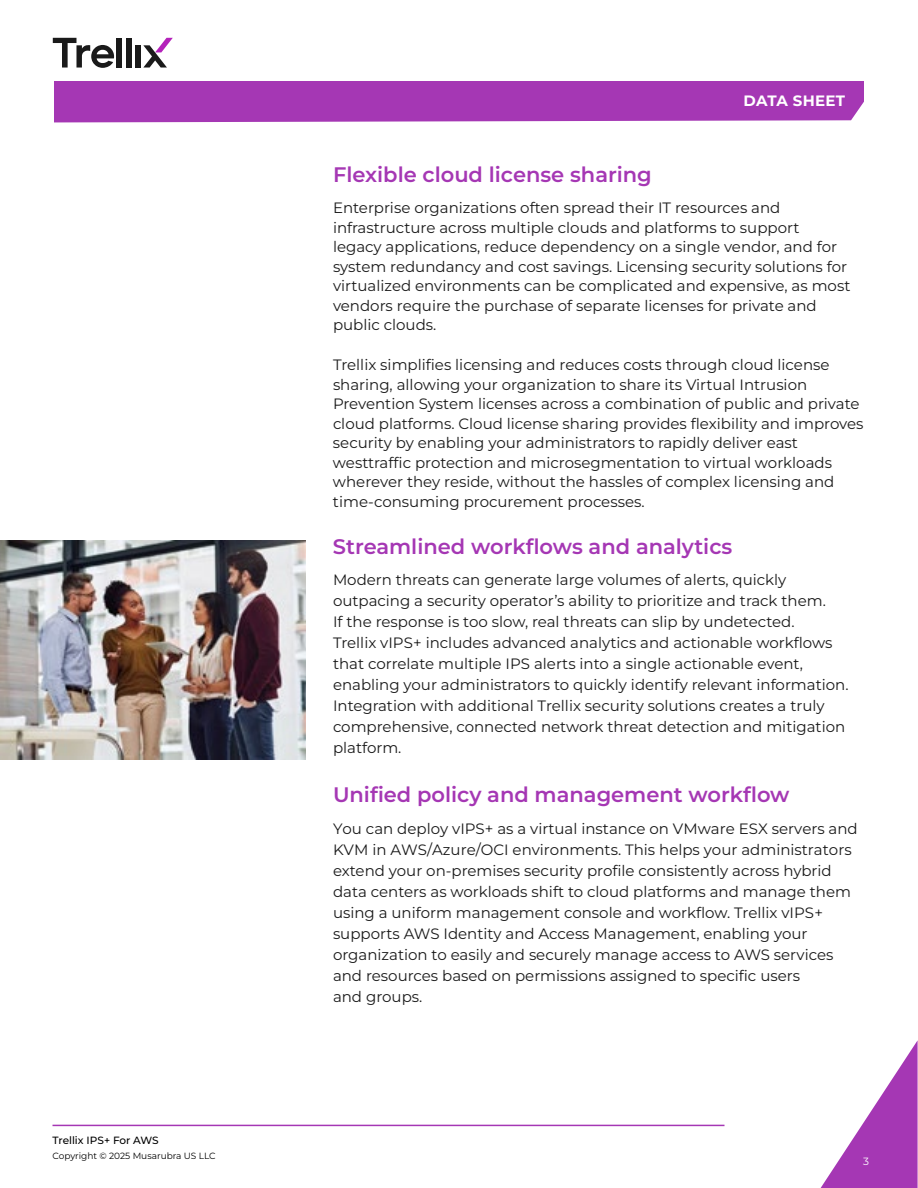
<style>
.page{position:relative;width:918px;height:1188px;background:#fff}
.page>*{position:absolute;margin:0;border:0;box-sizing:border-box;transform-origin:0 0}
.t1{font:600 21px "Montserrat";color:#a537b4}
.t2{font:15px/21px "Montserrat";color:#1a1a1a}
.t3{font:700 15px "Montserrat";letter-spacing:.02em;color:#fff}
.t4{font:500 10.5px "Montserrat";color:#000}
.t5{font:10.5px "Montserrat";color:#fff}
.t6{font:9px "Montserrat";color:#000}
</style>
<div class="page">
<svg style="left:820px;top:1040px;width:98px;height:148px"></svg>
<div style="left:54px;top:81px;width:810px;height:41px;background:#a537b4"></div>
<svg style="left:53px;top:38px;width:61px;height:30px"></svg>
<div style="left:117px;top:38px;width:5px;height:30px;background:#1a1a1a"></div>
<div style="left:126px;top:38px;width:5px;height:30px;background:#1a1a1a"></div>
<div style="left:135px;top:45px;width:6px;height:23px;background:#1a1a1a"></div>
<svg style="left:143px;top:38px;width:30px;height:30px"></svg>
<hr style="left:52px;top:1125px;width:672px;height:1px;background:#a537b4">
<img style="left:0;top:540px;width:306px;height:220px">
<p class="t4" style="left:52px;top:1133px;width:108px">Trellix IPS+ For AWS</p>
<p class="t6" style="left:52px;top:1150px;width:165px">Copyright © 2025 Musarubra US LLC</p>
<p class="t3" style="left:744px;top:90px;width:103px">DATA SHEET</p>
<h1 class="t1" style="left:333px;top:160px;width:320px">Flexible cloud license sharing</h1>
<p class="t2" style="left:333px;top:198px;width:519px;line-height:19.5px">Enterprise organizations often spread their IT resources and infrastructure across multiple clouds and platforms to support legacy applications, reduce dependency on a single vendor, and for system redundancy and cost savings. Licensing security solutions for virtualized environments can be complicated and expensive, as most vendors require the purchase of separate licenses for private and public clouds.</p>
<p class="t2" style="left:333px;top:354px;width:532px;line-height:19.5px">Trellix simplifies licensing and reduces costs through cloud license sharing, allowing your organization to share its Virtual Intrusion Prevention System licenses across a combination of public and private cloud platforms. Cloud license sharing provides flexibility and improves security by enabling your administrators to rapidly deliver east westtraffic protection and microsegmentation to virtual workloads wherever they reside, without the hassles of complex licensing and time-consuming procurement processes.</p>
<h1 class="t1" style="left:333px;top:532px;width:401px">Streamlined workflows and analytics</h1>
<p class="t2" style="left:333px;top:569px;width:517px">Modern threats can generate large volumes of alerts, quickly outpacing a security operator’s ability to prioritize and track them.<br>If the response is too slow, real threats can slip by undetected.<br>Trellix vIPS+ includes advanced analytics and actionable workflows that correlate multiple IPS alerts into a single actionable event, enabling your administrators to quickly identify relevant information.<br>Integration with additional Trellix security solutions creates a truly comprehensive, connected network threat detection and mitigation platform.</p>
<h1 class="t1" style="left:333px;top:780px;width:458px">Unified policy and management workflow</h1>
<p class="t2" style="left:333px;top:817px;width:526px">You can deploy vIPS+ as a virtual instance on VMware ESX servers and KVM in AWS/Azure/OCI environments. This helps your administrators extend your on-premises security profile consistently across hybrid data centers as workloads shift to cloud platforms and manage them using a uniform management console and workflow. Trellix vIPS+ supports AWS Identity and Access Management, enabling your organization to easily and securely manage access to AWS services and resources based on permissions assigned to specific users<br>and groups.</p>
<p class="t5" style="left:863px;top:1154px;width:7px">3</p>
</div>
